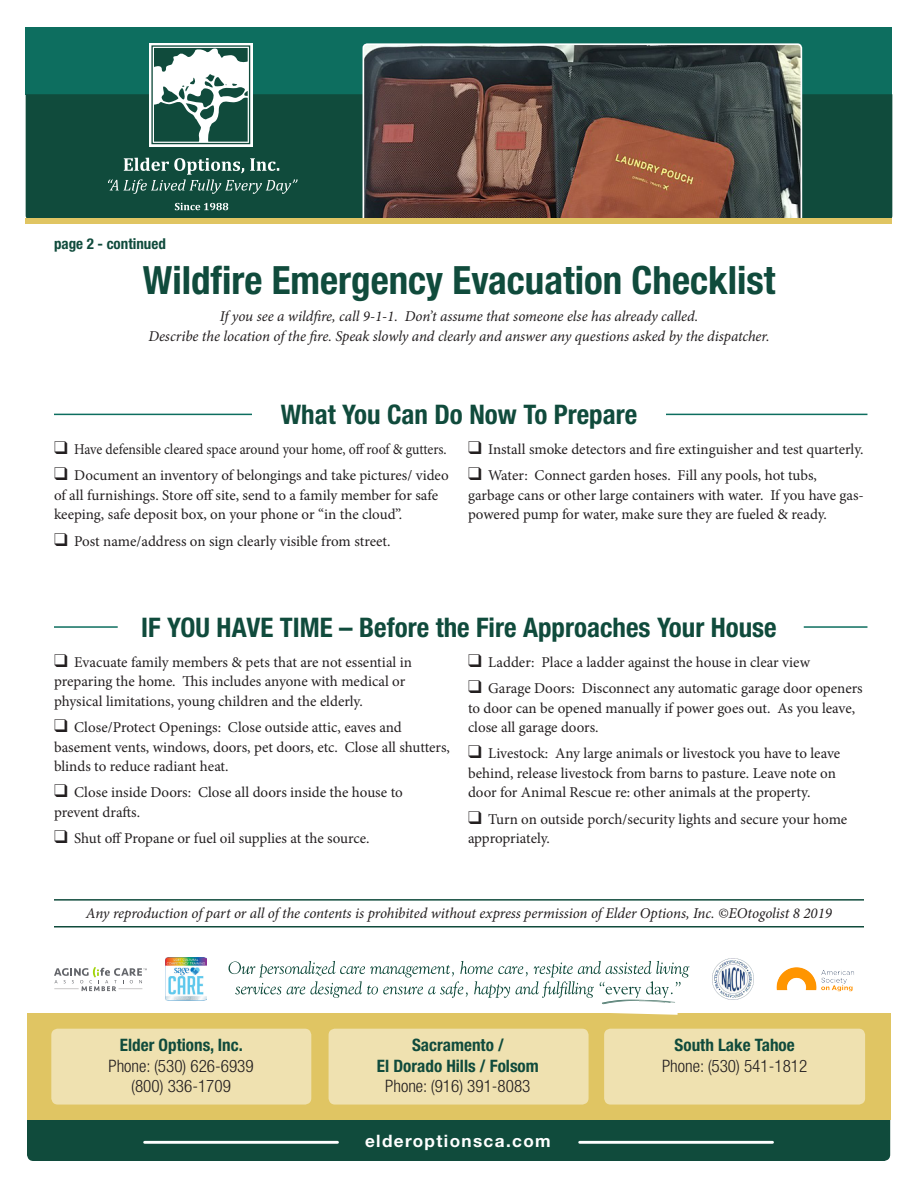
<style>
.page{position:relative;width:918px;height:1188px;background:#fff}
.page>*{position:absolute;margin:0;border:0;box-sizing:border-box;transform-origin:0 0}
.t1{font:700 condensed 39px "Helvetica Neue";color:#104b3c}
.t2{font:700 condensed 27px "Helvetica Neue";color:#104b3c}
.t3{font:300 condensed 17.1px "Helvetica Neue";color:#231f20}
.t4{font:700 condensed 17.1px/20.5px "Helvetica Neue";color:#104b3c;text-align:center}
.t5{font:700 17.1px "Helvetica Neue";letter-spacing:.08em;color:#fff}
.t6{font:15px/19.5px "Minion Pro";letter-spacing:-.005em;color:#231f20}
.t7{font:italic 15px/19.5px "Minion Pro";letter-spacing:-.01em;color:#231f20;text-align:center}
.t8{font:15px "Minion Pro";letter-spacing:-.005em;color:#231f20;scale:.92 1}
.t9{font:700 condensed 15px "Helvetica Neue";color:#104b3c}
</style>
<div class="page">
<div style="left:26px;top:27px;width:866px;height:68px;background:#0d6e5f"></div>
<div style="left:26px;top:94px;width:866px;height:124px;background:#104b3c"></div>
<svg style="left:175px;top:203px;width:53px;height:7px"></svg>
<svg style="left:108px;top:158px;width:190px;height:36px"></svg>
<div style="left:149px;top:43px;width:104px;height:103px;background:linear-gradient(to right,#f5f7f7,#f6f8f8)"></div>
<div style="left:151px;top:45px;width:99px;height:99px;border:1px solid #104b3c"></div>
<svg style="left:154px;top:48px;width:94px;height:94px"></svg>
<div style="left:27px;top:1120px;width:863px;height:41px;background:#104b3c"></div>
<div style="left:27px;top:1013px;width:864px;height:107px;background:#e0c563"></div>
<div style="left:51px;top:1029px;width:260px;height:76px;background:#efe1b0;border-radius:6px"></div>
<div style="left:329px;top:1029px;width:260px;height:76px;background:#efe1b0;border-radius:6px"></div>
<div style="left:604px;top:1029px;width:261px;height:76px;background:#efe1b0;border-radius:6px"></div>
<hr style="left:580px;top:1141px;width:193px;height:3px;background:#fff">
<hr style="left:145px;top:1141px;width:192px;height:3px;background:#fff">
<hr style="left:54px;top:926px;width:810px;height:2px;background:#104b3c">
<hr style="left:54px;top:899px;width:810px;height:2px;background:#104b3c">
<svg style="left:362px;top:43px;width:441px;height:175px"></svg>
<div style="left:26px;top:218px;width:866px;height:6px;background:#e0c563"></div>
<svg style="left:229px;top:961px;width:460px;height:54px"></svg>
<img style="left:166px;top:958px;width:40px;height:42px">
<svg style="left:54px;top:967px;width:93px;height:24px"></svg>
<img style="left:776px;top:967px;width:78px;height:25px">
<img style="left:713px;top:958px;width:40px;height:42px">
<hr style="left:54px;top:414px;width:198px;height:1px;background:#0d6e5f">
<hr style="left:54px;top:626px;width:64px;height:2px;background:#0d6e5f">
<hr style="left:666px;top:414px;width:201px;height:1px;background:#0d6e5f">
<hr style="left:804px;top:626px;width:63px;height:2px;background:#0d6e5f">
<p class="t9" style="left:54px;top:235px;width:113px">page 2 - continued</p>
<p class="t1" style="left:143px;top:257px;width:634px">Wildfire Emergency Evacuation Checklist</p>
<p class="t7" style="left:148px;top:307px;width:623px">If you see a wildfire, call 9-1-1. Don’t assume that someone else has already called.<br>Describe the location of the fire. Speak slowly and clearly and answer any questions asked by the dispatcher.</p>
<p class="t2" style="left:281px;top:399px;width:358px">What You Can Do Now To Prepare</p>
<p class="t8" style="left:54px;top:439px;width:428px">❑ Have defensible cleared space around your home, off roof &amp; gutters.</p>
<p class="t6" style="left:54px;top:466px;width:396px">❑ Document an inventory of belongings and take pictures/ video of all furnishings. Store off site, send to a family member for safe keeping, safe deposit box, on your phone or “in the cloud”.</p>
<p class="t6" style="left:54px;top:531px;width:338px">❑ Post name/address on sign clearly visible from street.</p>
<p class="t6" style="left:468px;top:440px;width:397px">❑ Install smoke detectors and fire extinguisher and test quarterly.</p>
<p class="t6" style="left:468px;top:466px;width:397px">❑ Water: Connect garden hoses. Fill any pools, hot tubs, garbage cans or other large containers with water. If you have gas&shy;powered pump for water, make sure they are fueled &amp; ready.</p>
<p class="t2" style="left:141px;top:611px;width:637px">IF YOU HAVE TIME – Before the Fire Approaches Your House</p>
<p class="t6" style="left:54px;top:652px;width:360px">❑ Evacuate family members &amp; pets that are not essential in preparing the home. This includes anyone with medical or physical limitations, young children and the elderly.</p>
<p class="t6" style="left:54px;top:718px;width:398px">❑ Close/Protect Openings: Close outside attic, eaves and basement vents, windows, doors, pet doors, etc. Close all shutters, blinds to reduce radiant heat.</p>
<p class="t6" style="left:54px;top:783px;width:350px">❑ Close inside Doors: Close all doors inside the house to prevent drafts.</p>
<p class="t6" style="left:54px;top:829px;width:317px">❑ Shut off Propane or fuel oil supplies at the source.</p>
<p class="t6" style="left:468px;top:652px;width:344px">❑ Ladder: Place a ladder against the house in clear view</p>
<p class="t6" style="left:468px;top:679px;width:396px">❑ Garage Doors: Disconnect any automatic garage door openers to door can be opened manually if power goes out. As you leave, close all garage doors.</p>
<p class="t6" style="left:468px;top:744px;width:374px">❑ Livestock: Any large animals or livestock you have to leave behind, release livestock from barns to pasture. Leave note on door for Animal Rescue re: other animals at the property.</p>
<p class="t6" style="left:468px;top:809px;width:381px">❑ Turn on outside porch/security lights and secure your home appropriately.</p>
<p class="t7" style="left:86px;top:903px;width:748px">Any reproduction of part or all of the contents is prohibited without express permission of Elder Options, Inc. ©EOtogolist 8 2019</p>
<p class="t4" style="left:120px;top:1035px;width:124px">Elder Options, Inc.</p>
<p class="t3" style="left:108px;top:1056px;width:147px">Phone: (530) 626-6939</p>
<p class="t3" style="left:131px;top:1076px;width:101px">(800) 336-1709</p>
<p class="t4" style="left:377px;top:1035px;width:163px">Sacramento /<br>El Dorado Hills / Folsom</p>
<p class="t3" style="left:385px;top:1076px;width:147px">Phone: (916) 391-8083</p>
<p class="t5" style="left:365px;top:1130px;width:187px">elderoptionsca.com</p>
<p class="t4" style="left:675px;top:1035px;width:122px">South Lake Tahoe</p>
<p class="t3" style="left:662px;top:1056px;width:147px">Phone: (530) 541-1812</p>
</div>
